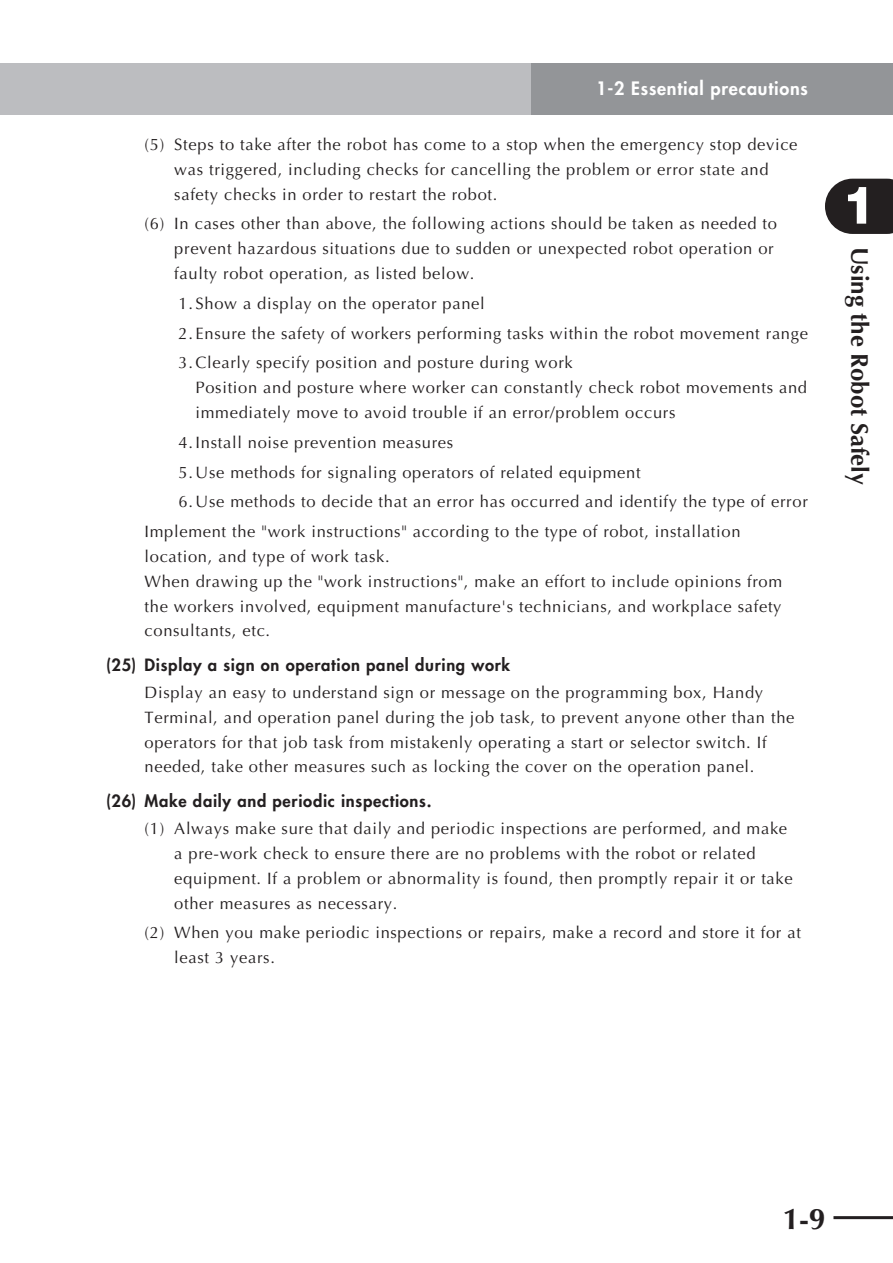
<style>
.page{position:relative;width:893px;height:1263px;background:#fff}
.page>*{position:absolute;margin:0;border:0;box-sizing:border-box;transform-origin:0 0}
.t1{font:800 52.5px "Helvetica Neue";color:#fff}
.t2{font:700 29.85px "Optima";color:#231f20}
.t3{font:700 24px "Optima";color:#231f20}
.t4{font:800 18px "Futura";letter-spacing:.045em;color:#fff}
.t5{font:16.5px/24.8px "Optima";letter-spacing:.04em;color:#231f20}
.t6{font:800 16.5px "Futura";letter-spacing:.045em;color:#231f20}
</style>
<div class="page">
<div style="left:0;top:64px;width:893px;height:51px;background:#bcbdc0"></div>
<div style="left:531px;top:64px;width:362px;height:51px;background:#939598"></div>
<svg style="left:825px;top:179px;width:68px;height:55px;background:#363233"></svg>
<hr style="left:833px;top:1216px;width:60px;height:3px;background:#231f20">
<p class="t4" style="left:596px;top:79px;width:213px">1-2 Essential precautions</p>
<p class="t5" style="left:174px;top:134px;width:625px;text-indent:-30px">(5) Steps to take after the robot has come to a stop when the emergency stop device was triggered, including checks for cancelling the problem or error state and safety checks in order to restart the robot.</p>
<p class="t5" style="left:174px;top:213px;width:604px;text-indent:-30px">(6) In cases other than above, the following actions should be taken as needed to prevent hazardous situations due to sudden or unexpected robot operation or faulty robot operation, as listed below.</p>
<p class="t5" style="left:179px;top:292px;width:308px">1. Show a display on the operator panel</p>
<p class="t5" style="left:179px;top:322px;width:631px">2. Ensure the safety of workers performing tasks within the robot movement range</p>
<p class="t5" style="left:196px;top:352px;width:613px;text-indent:-17px">3. Clearly specify position and posture during work<br>Position and posture where worker can constantly check robot movements and immediately move to avoid trouble if an error/problem occurs</p>
<p class="t5" style="left:179px;top:431px;width:276px">4. Install noise prevention measures</p>
<p class="t5" style="left:179px;top:461px;width:464px">5. Use methods for signaling operators of related equipment</p>
<p class="t5" style="left:145px;top:489px;width:665px;line-height:29.8px;text-indent:34px">6. Use methods to decide that an error has occurred and identify the type of error<br>Implement the "work instructions" according to the type of robot, installation</p>
<p class="t5" style="left:145px;top:546px;width:639px">location, and type of work task.<br>When drawing up the "work instructions", make an effort to include opinions from the workers involved, equipment manufacture's technicians, and workplace safety consultants, etc.</p>
<p class="t6" style="left:106px;top:657px;width:405px">(25) Display a sign on operation panel during work</p>
<p class="t5" style="left:145px;top:682px;width:651px">Display an easy to understand sign or message on the programming box, Handy Terminal, and operation panel during the job task, to prevent anyone other than the operators for that job task from mistakenly operating a start or selector switch. If needed, take other measures such as locking the cover on the operation panel.</p>
<p class="t6" style="left:106px;top:793px;width:327px">(26) Make daily and periodic inspections.</p>
<p class="t5" style="left:174px;top:818px;width:620px;text-indent:-30px">(1) Always make sure that daily and periodic inspections are performed, and make a pre-work check to ensure there are no problems with the robot or related equipment. If a problem or abnormality is found, then promptly repair it or take other measures as necessary.</p>
<p class="t5" style="left:174px;top:922px;width:628px;text-indent:-30px">(2) When you make periodic inspections or repairs, make a record and store it for at least 3 years.</p>
<h1 class="t1" style="left:842px;top:186px;width:35px">1</h1>
<h3 class="t3" style="left:869px;top:247px;width:240px;rotate:90deg">Using the Robot Safely</h3>
<h2 class="t2" style="left:783px;top:1206px;width:45px">1-9</h2>
</div>
